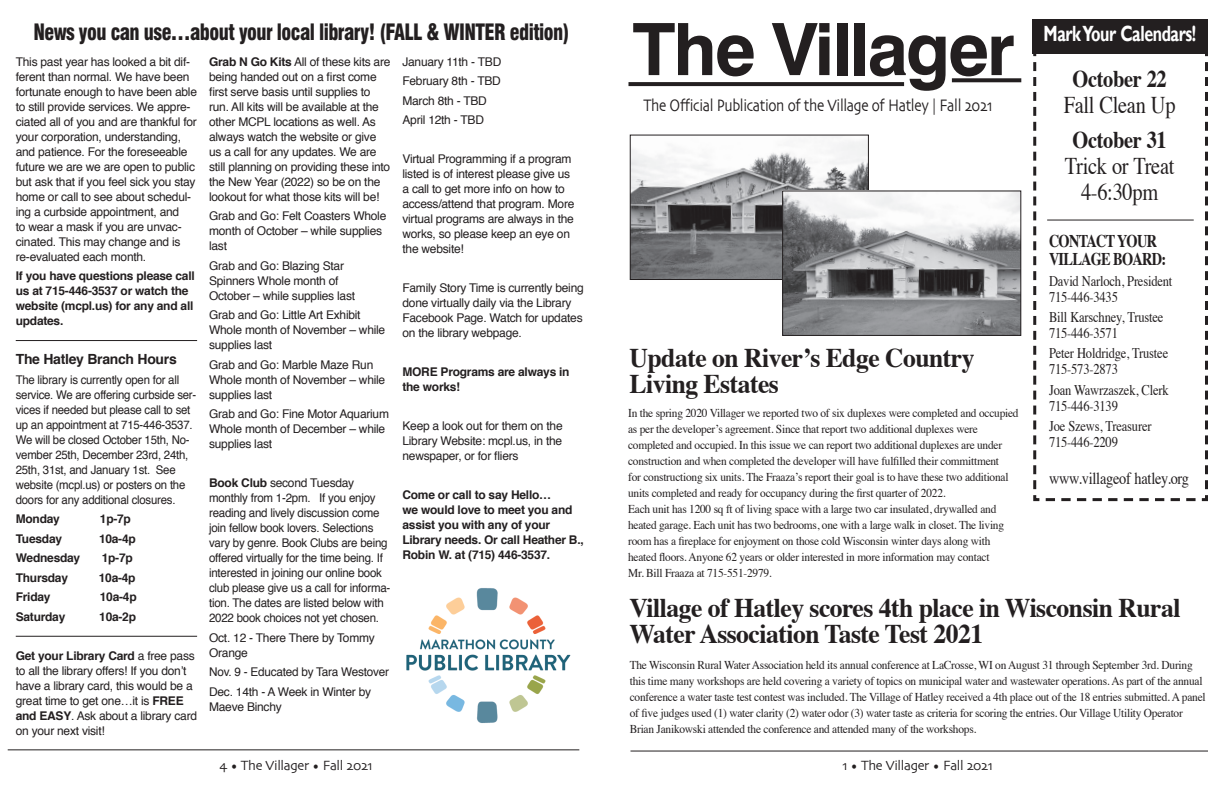
<style>
.page{position:relative;width:1224px;height:792px;background:#fff}
.page>*{position:absolute;margin:0;border:0;box-sizing:border-box;transform-origin:0 0}
.t1{font:700 72.4px "Swiss 721 BT";letter-spacing:-.03em;color:#231f20}
.t2{font:700 27px/26px "Times";letter-spacing:-.02em;color:#231f20;scale:.95 1}
.t3{font:24px/26px "Times";letter-spacing:-.015em;color:#231f20;text-align:center;scale:.85 1}
.t4{font:700 24px "Times";letter-spacing:-.015em;color:#231f20;scale:.85 1}
.t5{font:900 condensed 22px "Swiss 721 BT";letter-spacing:-.03em;color:#231f20;scale:.9 1}
.t6{font:700 22px "Gill Sans";letter-spacing:-.025em;color:#fff;scale:.73 1}
.t7{font:700 17.9px/17.9px "Times";letter-spacing:-.05em;color:#231f20;scale:.8 1}
.t8{font:17.4px "Skia";letter-spacing:-.025em;color:#231f20;scale:.82 1}
.t9{font:16.9px "Times";letter-spacing:-.015em;color:#231f20;scale:.85 1}
.t10{font:14.7px/15.8px "Times";letter-spacing:-.015em;color:#231f20;scale:.85 1}
.t11{font:14px "Skia";letter-spacing:-.025em;color:#231f20;scale:.96 1}
.t12{font:700 14px "Helvetica";letter-spacing:-.02em;color:#231f20}
.t13{font:12px/15px "Helvetica";letter-spacing:-.02em;color:#231f20}
.t14{font:12px/16px "Times";letter-spacing:-.02em;color:#231f20;scale:.95 1}
.t15{font:700 12px/15px "Helvetica";letter-spacing:-.02em;color:#231f20}
.t16{font:12px/15px "Helvetica";letter-spacing:-.02em;color:#231f20;scale:.95 1}
.s1{font-weight:700}
</style>
<div class="page">
<hr style="left:630px;top:751px;width:578px;height:1px;background:#231f20">
<svg style="left:1033px;top:54px;width:175px;height:448px"></svg>
<div style="left:1032px;top:19px;width:176px;height:35px;background:#231f20"></div>
<hr style="left:1047px;top:220px;width:147px;height:1px;background:#231f20">
<svg style="left:628px;top:82px;width:276px;height:4px"></svg>
<svg style="left:952px;top:78px;width:69px;height:4px"></svg>
<img style="left:632px;top:140px;width:235px;height:138px">
<div style="left:630px;top:135px;width:239px;height:145px;border:1px solid #231f20"></div>
<hr style="left:8px;top:749px;width:571px;height:1px;background:#231f20">
<hr style="left:16px;top:340px;width:181px;height:1px;background:#231f20">
<hr style="left:16px;top:636px;width:181px;height:1px;background:#231f20">
<img style="left:784px;top:192px;width:235px;height:142px">
<div style="left:782px;top:190px;width:239px;height:146px;border:1px solid #231f20"></div>
<img style="left:406px;top:588px;width:165px;height:135px">
<h3 class="t5" style="left:33px;top:18px;width:597px">News you can use…about your local library! (FALL &amp; WINTER edition)</h3>
<p class="t13" style="left:16px;top:54px;width:183px">This past year has looked a bit dif&shy;ferent than normal. We have been fortunate enough to have been able to still provide services. We appre&shy;ciated all of you and are thankful for your corporation, understanding, and patience. For the foreseeable future we are we are open to public but ask that if you feel sick you stay home or call to see about schedul&shy;ing a curbside appointment, and<br>to wear a mask if you are unvac&shy;cinated. This may change and is re-evaluated each month.</p>
<p class="t15" style="left:16px;top:269px;width:181px">If you have questions please call us at 715-446-3537 or watch the website (mcpl.us) for any and all updates.</p>
<p class="t12" style="left:16px;top:348px;width:163px">The Hatley Branch Hours</p>
<p class="t16" style="left:16px;top:372px;width:192px">The library is currently open for all service. We are offering curbside ser&shy;vices if needed but please call to set up an appointment at 715-446-3537.<br>We will be closed October 15th, No&shy;vember 25th, December 23rd, 24th, 25th, 31st, and January 1st. See website (mcpl.us) or posters on the doors for any additional closures.</p>
<p class="t15" style="left:16px;top:512px;width:46px">Monday</p>
<p class="t15" style="left:100px;top:512px;width:33px">1p-7p</p>
<p class="t15" style="left:16px;top:531px;width:48px">Tuesday</p>
<p class="t15" style="left:99px;top:531px;width:38px">10a-4p</p>
<p class="t15" style="left:16px;top:551px;width:66px">Wednesday</p>
<p class="t15" style="left:102px;top:551px;width:33px">1p-7p</p>
<p class="t15" style="left:16px;top:570px;width:54px">Thursday</p>
<p class="t15" style="left:99px;top:570px;width:38px">10a-4p</p>
<p class="t15" style="left:16px;top:590px;width:36px">Friday</p>
<p class="t15" style="left:100px;top:590px;width:38px">10a-4p</p>
<p class="t15" style="left:16px;top:609px;width:51px">Saturday</p>
<p class="t15" style="left:99px;top:609px;width:38px">10a-2p</p>
<p class="t13" style="left:16px;top:648px;width:183px"><span class="s1">Get your Library Card</span> a free pass to all the library offers! If you don’t have a library card, this would be a great time to get one…it is <span class="s1">FREE and EASY</span>. Ask about a library card on your next visit!</p>
<p class="t13" style="left:209px;top:54px;width:183px"><span class="s1">Grab N Go Kits</span> All of these kits are being handed out on a first come first serve basis until supplies to run. All kits will be available at the other MCPL locations as well. As always watch the website or give us a call for any updates. We are still planning on providing these into the New Year (2022) so be on the lookout for what those kits will be!</p>
<p class="t13" style="left:209px;top:209px;width:179px">Grab and Go: Felt Coasters Whole month of October – while supplies last</p>
<p class="t13" style="left:209px;top:258px;width:148px">Grab and Go: Blazing Star<br>Spinners Whole month of<br>October – while supplies last</p>
<p class="t13" style="left:209px;top:308px;width:178px">Grab and Go: Little Art Exhibit<br>Whole month of November – while supplies last</p>
<p class="t13" style="left:209px;top:357px;width:178px">Grab and Go: Marble Maze Run<br>Whole month of November – while supplies last</p>
<p class="t13" style="left:209px;top:407px;width:181px">Grab and Go: Fine Motor Aquarium<br>Whole month of December – while supplies last</p>
<p class="t13" style="left:209px;top:476px;width:183px"><span class="s1">Book Club</span> second Tuesday monthly from 1-2pm. If you enjoy reading and lively discussion come join fellow book lovers. Selections vary by genre. Book Clubs are being offered virtually for the time being. If interested in joining our online book club please give us a call for informa&shy;tion. The dates are listed below with 2022 book choices not yet chosen.</p>
<p class="t13" style="left:209px;top:630px;width:167px">Oct. 12 - There There by Tommy<br>Orange</p>
<p class="t13" style="left:209px;top:663px;width:181px;line-height:19.5px">Nov. 9 - Educated by Tara Westover<br>Dec. 14th - A Week in Winter by</p>
<p class="t13" style="left:209px;top:699px;width:74px">Maeve Binchy</p>
<p class="t13" style="left:402px;top:52px;width:100px;line-height:19.5px">January 11th - TBD<br>February 8th - TBD<br>March 8th - TBD<br>April 12th - TBD</p>
<p class="t13" style="left:402px;top:152px;width:173px">Virtual Programming if a program listed is of interest please give us a call to get more info on how to access/attend that program. More virtual programs are always in the works, so please keep an eye on the website!</p>
<p class="t13" style="left:402px;top:281px;width:183px">Family Story Time is currently being done virtually daily via the Library<br>Facebook Page. Watch for updates on the library webpage.</p>
<p class="t15" style="left:402px;top:365px;width:169px">MORE Programs are always in the works!</p>
<p class="t13" style="left:402px;top:419px;width:162px;text-align:justify">Keep a look out for them on the Library Website: mcpl.us, in the newspaper, or for fliers</p>
<p class="t15" style="left:402px;top:488px;width:183px">Come or call to say Hello…<br>we would love to meet you and assist you with any of your<br>Library needs. Or call Heather B.,<br>Robin W. at (715) 446-3537.</p>
<p class="t11" style="left:219px;top:757px;width:161px">4 • The Villager • Fall 2021</p>
<h1 class="t1" style="left:632px;top:5px;width:384px">The Villager</h1>
<h3 class="t8" style="left:644px;top:95px;width:427px">The Official Publication of the Village of Hatley | Fall 2021</h3>
<h2 class="t2" style="left:630px;top:342px;width:365px">Update on River’s Edge Country<br>Living Estates</h2>
<p class="t14" style="left:628px;top:404px;width:413px">In the spring 2020 Villager we reported two of six duplexes were completed and occupied as per the developer’s agreement. Since that report two additional duplexes were completed and occupied. In this issue we can report two additional duplexes are under construction and when completed the developer will have fulfilled their committment<br>for constructiong six units. The Fraaza’s report their goal is to have these two additional units completed and ready for occupancy during the first quarter of 2022.<br>Each unit has 1200 sq ft of living space with a large two car insulated, drywalled and heated garage. Each unit has two bedrooms, one with a large walk in closet. The living room has a fireplace for enjoyment on those cold Wisconsin winter days along with heated floors. Anyone 62 years or older interested in more information may contact<br>Mr. Bill Fraaza at 715-551-2979.</p>
<h3 class="t6" style="left:1044px;top:20px;width:211px">Mark Your Calendars!</h3>
<h3 class="t4" style="left:1073px;top:56px;width:112px">October 22</h3>
<h3 class="t3" style="left:1064px;top:90px;width:133px">Fall Clean Up</h3>
<h3 class="t4" style="left:1073px;top:117px;width:112px">October 31</h3>
<h3 class="t3" style="left:1065px;top:151px;width:131px">Trick or Treat<br>4-6:30pm</h3>
<h3 class="t7" style="left:1049px;top:230px;width:148px">CONTACT YOUR<br>VILLAGE BOARD:</h3>
<p class="t10" style="left:1049px;top:272px;width:147px">David Narloch, President<br>715-446-3435</p>
<p class="t10" style="left:1049px;top:308px;width:136px">Bill Karschney, Trustee<br>715-446-3571</p>
<p class="t10" style="left:1049px;top:344px;width:142px">Peter Holdridge, Trustee<br>715-573-2873</p>
<p class="t10" style="left:1049px;top:381px;width:142px">Joan Wawrzaszek, Clerk<br>715-446-3139</p>
<p class="t10" style="left:1049px;top:417px;width:122px">Joe Szews, Treasurer<br>715-446-2209</p>
<h3 class="t9" style="left:1049px;top:463px;width:166px">www.villageof hatley.org</h3>
<h2 class="t2" style="left:630px;top:592px;width:582px">Village of Hatley scores 4th place in Wisconsin Rural<br>Water Association Taste Test 2021</h2>
<p class="t14" style="left:630px;top:656px;width:608px">The Wisconsin Rural Water Association held its annual conference at LaCrosse, WI on August 31 through September 3rd. During this time many workshops are held covering a variety of topics on municipal water and wastewater operations. As part of the annual conference a water taste test contest was included. The Village of Hatley received a 4th place out of the 18 entries submitted. A panel of five judges used (1) water clarity (2) water odor (3) water taste as criteria for scoring the entries. Our Village Utility Operator Brian Janikowski attended the conference and attended many of the workshops.</p>
<p class="t11" style="left:843px;top:757px;width:158px">1 • The Villager • Fall 2021</p>
</div>
